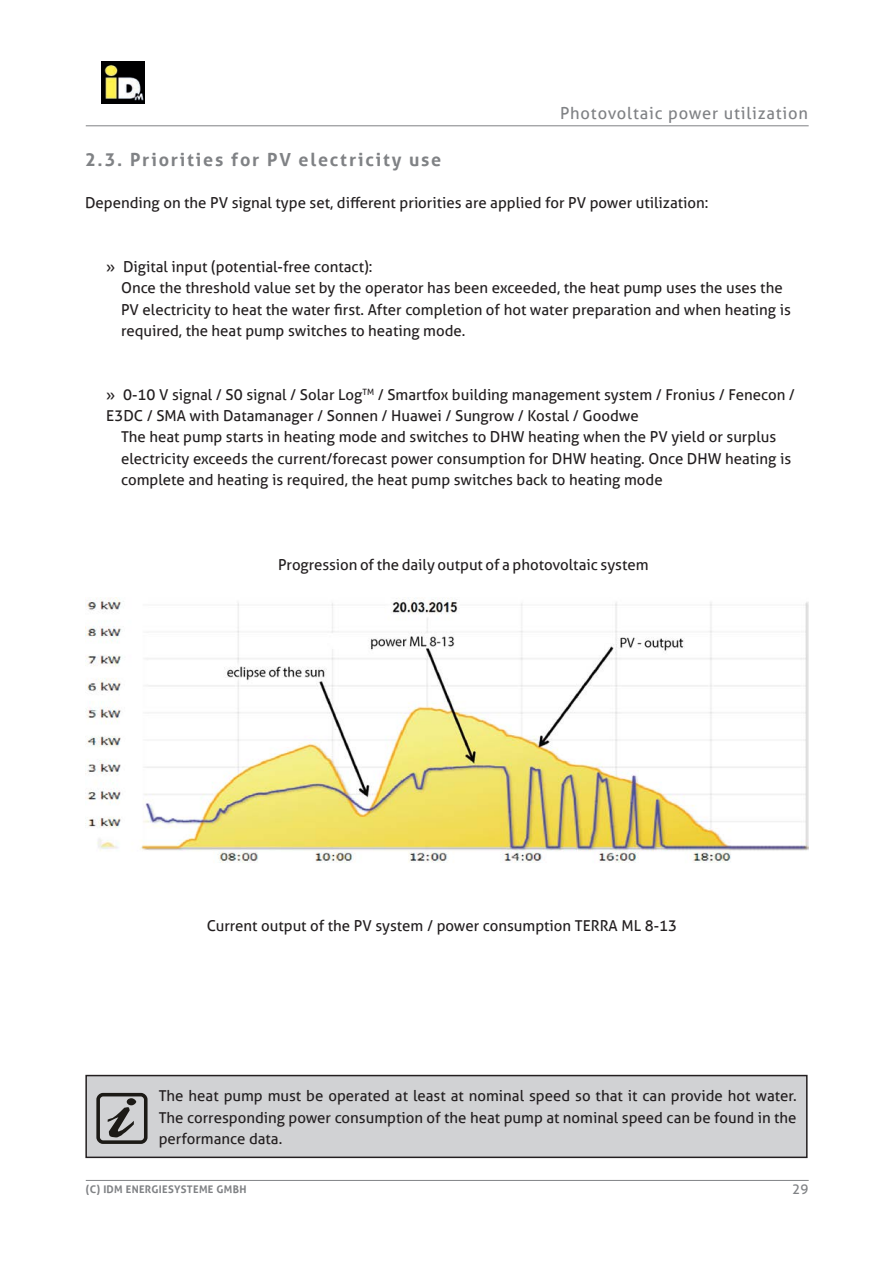
<style>
.page{position:relative;width:893px;height:1263px;background:#fff}
.page>*{position:absolute;margin:0;border:0;box-sizing:border-box;transform-origin:0 0}
.t1{font:700 18px "Aller";letter-spacing:.1em;color:#808285}
.t2{font:16.5px "Aller";letter-spacing:.05em;color:#808285}
.t3{font:15px/21.3px "Aller";color:#231f20}
.t4{font:13.5px "Aller";color:#808285}
.t5{font:700 10.5px "Aller";letter-spacing:.03em;color:#808285}
</style>
<div class="page">
<hr style="left:86px;top:1180px;width:723px;height:1px;background:#808285">
<hr style="left:86px;top:125px;width:723px;height:1px;background:#808285">
<img style="left:102px;top:61px;width:42px;height:43px">
<div style="left:86px;top:1075px;width:721px;height:82px;background:#d1d2d4"></div>
<div style="left:85px;top:1075px;width:723px;height:83px;border:2px solid #231f20"></div>
<div style="left:96px;top:1093px;width:52px;height:51px;border:4px solid #1c1a16;border-radius:5px"></div>
<div style="left:127px;top:1098px;width:9px;height:7px;background:#1c1a16;border-radius:50%"></div>
<svg style="left:108px;top:1107px;width:26px;height:30px"></svg>
<img style="left:85px;top:598px;width:723px;height:265px">
<p class="t2" style="left:560px;top:107px;width:249px">Photovoltaic power utilization</p>
<p class="t1" style="left:85px;top:152px;width:358px">2.3. Priorities for PV electricity use</p>
<p class="t3" style="left:85px;top:192px;width:625px">Depending on the PV signal type set, different priorities are applied for PV power utilization:</p>
<p class="t3" style="left:121px;top:257px;width:671px;text-indent:-15px">» Digital input (potential-free contact):<br>Once the threshold value set by the operator has been exceeded, the heat pump uses the uses the PV electricity to heat the water first. After completion of hot water preparation and when heating is required, the heat pump switches to heating mode.</p>
<p class="t3" style="left:106px;top:385px;width:690px">» 0-10 V signal / S0 signal / Solar Log<sup>TM</sup> / Smartfox building management system / Fronius / Fenecon /<br>E3DC / SMA with Datamanager / Sonnen / Huawei / Sungrow / Kostal / Goodwe</p>
<p class="t3" style="left:121px;top:426px;width:672px">The heat pump starts in heating mode and switches to DHW heating when the PV yield or surplus electricity exceeds the current/forecast power consumption for DHW heating. Once DHW heating is complete and heating is required, the heat pump switches back to heating mode</p>
<p class="t3" style="left:278px;top:554px;width:372px">Progression of the daily output of a photovoltaic system</p>
<p class="t3" style="left:207px;top:915px;width:472px">Current output of the PV system / power consumption TERRA ML 8-13</p>
<p class="t3" style="left:159px;top:1087px;width:639px;text-align:justify">The heat pump must be operated at least at nominal speed so that it can provide hot water.<br>The corresponding power consumption of the heat pump at nominal speed can be found in the performance data.</p>
<p class="t5" style="left:86px;top:1184px;width:162px">(C) IDM ENERGIESYSTEME GMBH</p>
<p class="t4" style="left:792px;top:1184px;width:18px">29</p>
</div>
